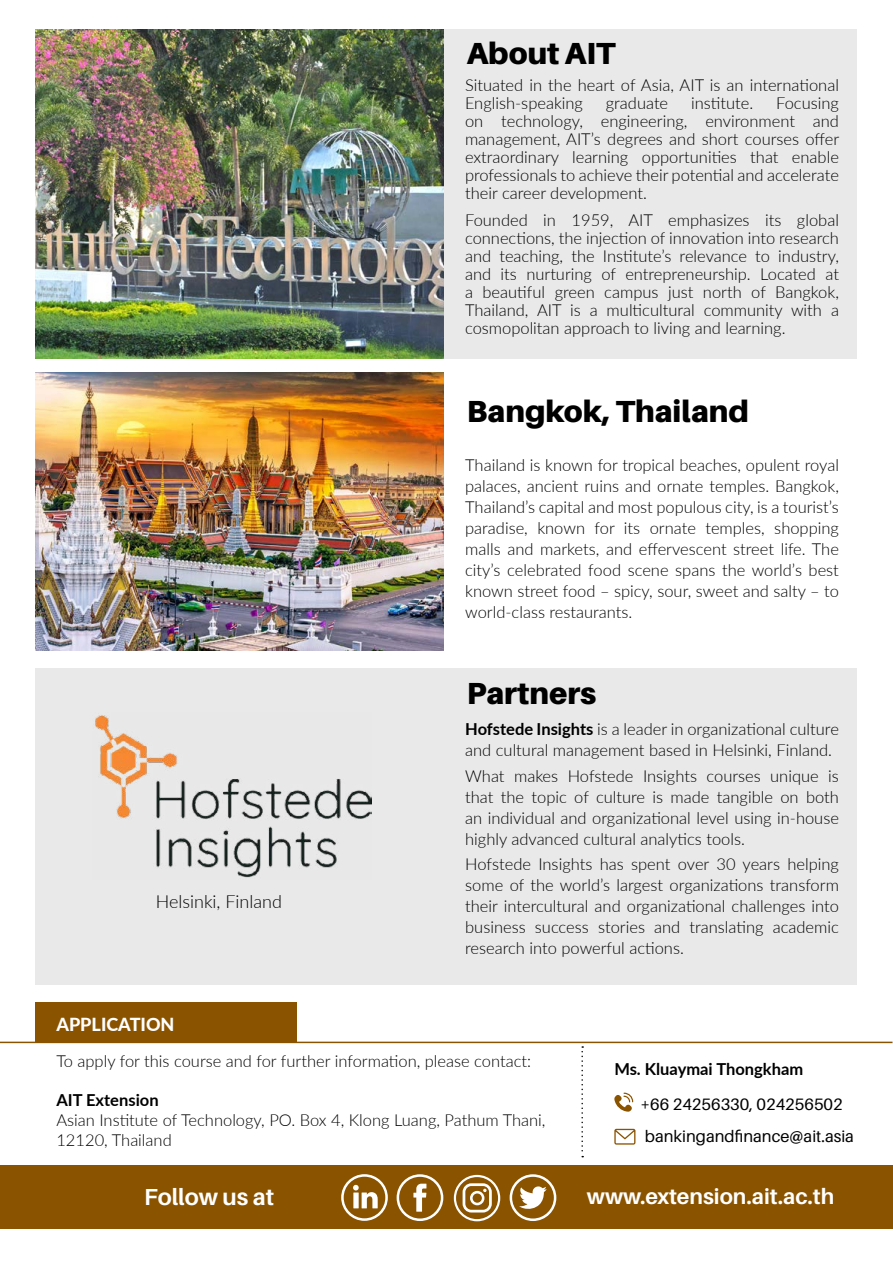
<style>
.page{position:relative;width:893px;height:1263px;background:#fff}
.page>*{position:absolute;margin:0;border:0;box-sizing:border-box;transform-origin:0 0}
.t1{font:900 30.6px "Aileron";color:#000}
.t2{font:700 23.25px "Aileron";color:#fff}
.t3{font:700 21.75px "Aileron";color:#fff}
.t4{font:300 18px "Lato";color:#000}
.t5{font:800 18px "Lato";color:#fff}
.t6{font:300 16.5px/21px "Lato";color:#000;text-align:justify}
.t7{font:16.5px/32px "Aileron";color:#000}
.t8{font:700 16.5px "Lato";color:#000}
.s1{font-weight:700}
</style>
<div class="page">
<div style="left:0;top:1165px;width:892px;height:64px;background:#8a5300"></div>
<div style="left:35px;top:1002px;width:261px;height:40px;background:#8a5300"></div>
<svg style="left:510px;top:1174px;width:46px;height:47px"></svg>
<svg style="left:397px;top:1174px;width:46px;height:47px"></svg>
<svg style="left:454px;top:1175px;width:46px;height:46px"></svg>
<svg style="left:341px;top:1174px;width:47px;height:47px"></svg>
<hr style="left:0;top:1042px;width:892px;height:1px;background:#8a5300">
<div style="left:35px;top:29px;width:821px;height:330px;background:#e9e9ea"></div>
<div style="left:35px;top:668px;width:821px;height:317px;background:#e9e9ea"></div>
<img style="left:36px;top:30px;width:407px;height:329px">
<img style="left:35px;top:372px;width:408px;height:279px">
<img style="left:95px;top:715px;width:276px;height:163px">
<svg style="left:581px;top:1046px;width:2px;height:111px"></svg>
<svg style="left:614px;top:1092px;width:19px;height:20px"></svg>
<svg style="left:614px;top:1129px;width:21px;height:15px"></svg>
<h1 class="t1" style="left:467px;top:35px;width:150px">About AIT</h1>
<p class="t6" style="left:465px;top:75px;width:375px;line-height:18px">Situated in the heart of Asia, AIT is an international<br>English-speaking</p>
<p class="t6" style="left:606px;top:92px;width:64px">graduate</p>
<p class="t6" style="left:691px;top:92px;width:64px">institute.</p>
<p class="t6" style="left:465px;top:93px;width:376px;line-height:18px;text-indent:311px">Focusing on technology, engineering, environment and management, AIT’s degrees and short courses offer extraordinary learning opportunities that enable professionals to achieve their potential and accelerate their career development.</p>
<p class="t6" style="left:465px;top:210px;width:375px;line-height:18px">Founded in 1959, AIT emphasizes its global connections, the injection of innovation into research and teaching, the Institute’s relevance to industry, and its nurturing of entrepreneurship. Located at a beautiful green campus just north of Bangkok, Thailand, AIT is a multicultural community with a cosmopolitan approach to living and learning.</p>
<h1 class="t1" style="left:467px;top:394px;width:284px">Bangkok, Thailand</h1>
<p class="t6" style="left:465px;top:454px;width:375px">Thailand is known for tropical beaches, opulent royal palaces, ancient ruins and ornate temples. Bangkok, Thailand’s capital and most populous city, is a tourist’s paradise, known for its ornate temples, shopping malls and markets, and effervescent street life. The city’s celebrated food scene spans the world’s best known street food – spicy, sour, sweet and salty – to world-class restaurants.</p>
<p class="t4" style="left:156px;top:889px;width:128px">Helsinki, Finland</p>
<p class="t5" style="left:56px;top:1011px;width:120px">APPLICATION</p>
<h1 class="t1" style="left:467px;top:675px;width:131px">Partners</h1>
<p class="t6" style="left:465px;top:718px;width:375px"><span class="s1">Hofstede Insights</span> is a leader in organizational culture and cultural management based in Helsinki, Finland.</p>
<p class="t6" style="left:465px;top:765px;width:375px">What makes Hofstede Insights courses unique is that the topic of culture is made tangible on both an individual and organizational level using in-house highly advanced cultural analytics tools.</p>
<p class="t6" style="left:465px;top:853px;width:375px">Hofstede Insights has spent over 30 years helping some of the world’s largest organizations transform their intercultural and organizational challenges into business success stories and translating academic research into powerful actions.</p>
<p class="t6" style="left:56px;top:1050px;width:476px">To apply for this course and for further information, please contact:</p>
<p class="t8" style="left:56px;top:1088px;width:104px">AIT Extension</p>
<p class="t6" style="left:56px;top:1109px;width:491px;line-height:19.8px">Asian Institute of Technology, PO. Box 4, Klong Luang, Pathum Thani,<br>12120, Thailand</p>
<p class="t8" style="left:614px;top:1057px;width:190px">Ms. Kluaymai Thongkham</p>
<p class="t7" style="left:640px;top:1088px;width:215px">+66 24256330, 024256502 bankingandfinance@ait.asia</p>
<h2 class="t2" style="left:144px;top:1183px;width:132px">Follow us at</h2>
<h3 class="t3" style="left:587px;top:1184px;width:249px">www.extension.ait.ac.th</h3>
</div>
